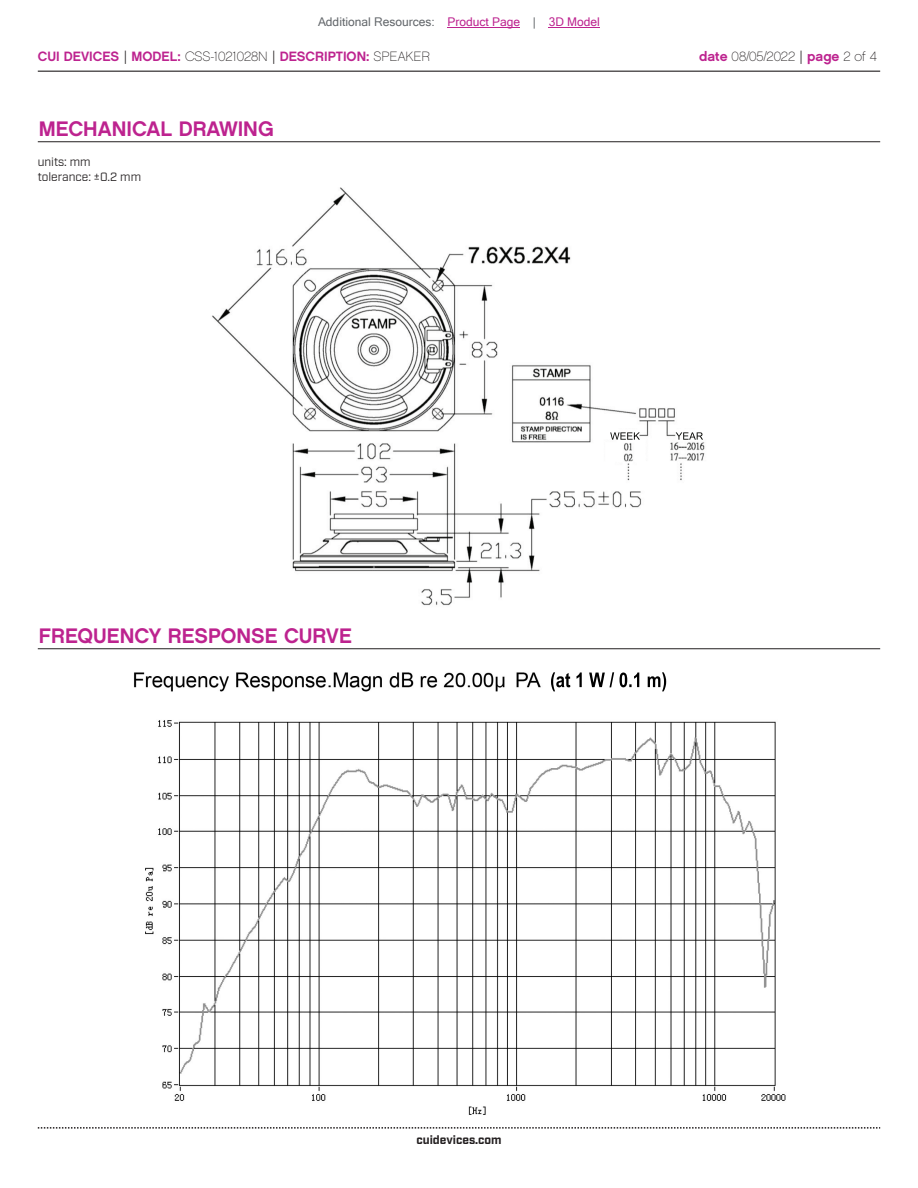
<style>
.page{position:relative;width:918px;height:1188px;background:#fff}
.page>*{position:absolute;margin:0;border:0;box-sizing:border-box;transform-origin:0 0}
.t1{font:21px "Chalet New York Nineteen Sixty";color:#bd238f}
.t2{font:13.5px "Chalet New York Nineteen Sixty";color:#bd238f}
.t3{font:13.5px "Chalet Paris Nineteen Sixty";letter-spacing:-.005em;color:#231f20}
.t4{font:12px "Microsoft Sans Serif";color:#63676b}
.t5{font:12px/14.4px "Industry";color:#231f20}
.t6{font:700 12px "Industry";color:#231f20}
.s1{color:#bd238f}
.s2{font-family:"Industry";color:#231f20}
.s3{font-family:"Chalet Paris Nineteen Sixty";color:#231f20}
.s4{font-family:"Chalet New York Nineteen Sixty";color:#bd238f}
.s5{font-family:"Industry"}
</style>
<div class="page">
<hr style="left:38px;top:71px;width:842px;height:1px;background:#231f20">
<svg style="left:38px;top:1127px;width:842px;height:2px"></svg>
<hr style="left:38px;top:141px;width:842px;height:1px;background:#231f20">
<img style="left:212px;top:187px;width:493px;height:419px">
<img style="left:610px;top:432px;width:30px;height:8px">
<img style="left:676px;top:432px;width:27px;height:8px">
<div style="left:537px;top:381px;width:31px;height:12px;background:#fff"></div>
<img style="left:134px;top:672px;width:652px;height:443px">
<img style="left:551px;top:672px;width:115px;height:19px">
<hr style="left:38px;top:648px;width:842px;height:1px;background:#231f20">
<hr style="left:448px;top:27px;width:72px;height:1px;background:#bd238f">
<hr style="left:549px;top:27px;width:51px;height:1px;background:#bd238f">
<p class="t4" style="left:318px;top:15px;width:283px">Additional Resources: <span class="s1">Product Page</span> | <span class="s1">3D Model</span></p>
<p class="t2" style="left:38px;top:47px;width:394px">CUI DEVICES <span class="s2">|</span> MODEL: <span class="s3">CSS-1021028N</span> <span class="s2">|</span> DESCRIPTION: <span class="s3">SPEAKER</span></p>
<p class="t3" style="left:699px;top:48px;width:179px"><span class="s4">date</span> 08/05/2022 <span class="s5">|</span> <span class="s4">page</span> 2 of 4</p>
<h1 class="t1" style="left:39px;top:115px;width:236px">MECHANICAL DRAWING</h1>
<p class="t5" style="left:38px;top:155px;width:105px">units: mm tolerance: ±0.2 mm</p>
<h1 class="t1" style="left:39px;top:622px;width:314px">FREQUENCY RESPONSE CURVE</h1>
<p class="t6" style="left:416px;top:1132px;width:87px">cuidevices.com</p>
</div>
